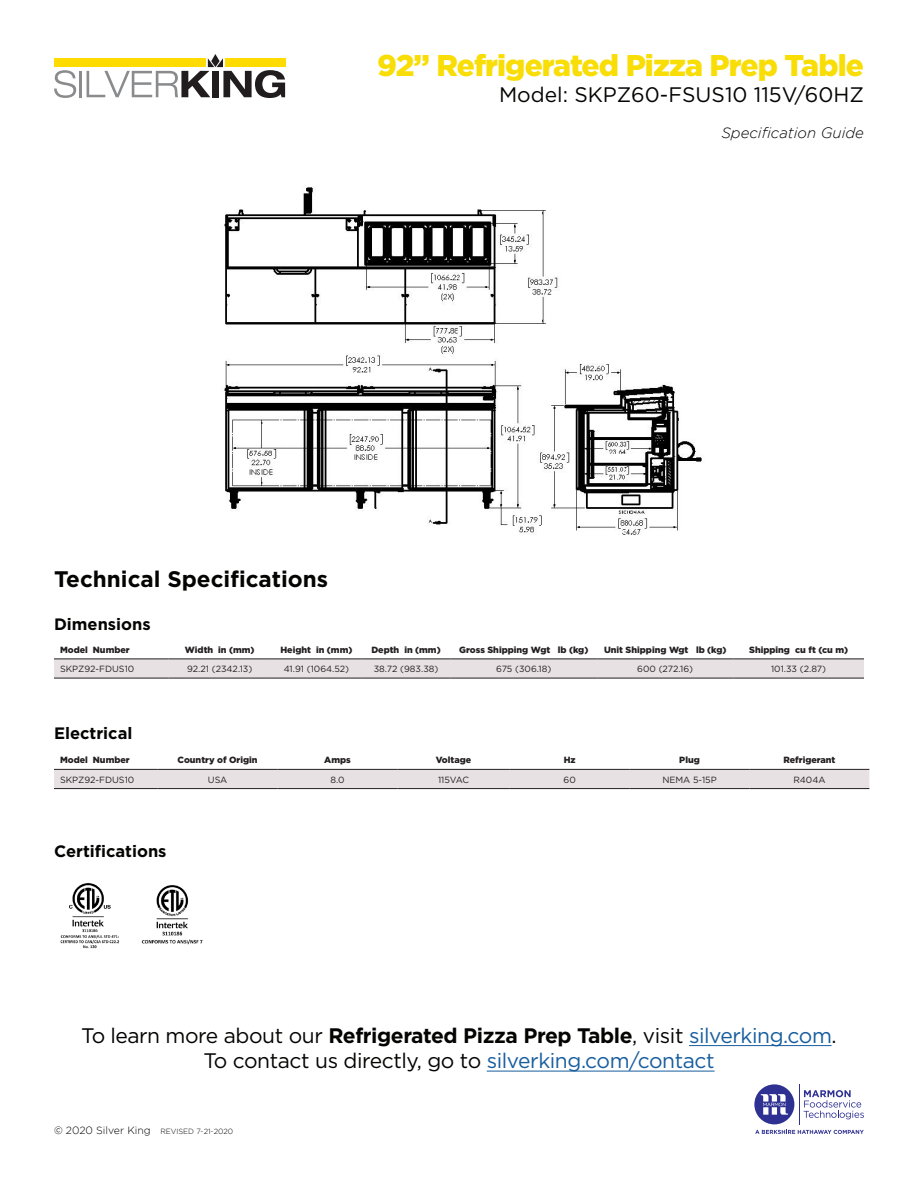
<style>
.page{position:relative;width:918px;height:1188px;background:#fff}
.page>*{position:absolute;margin:0;border:0;box-sizing:border-box;transform-origin:0 0}
.t1{font:900 30px "Gotham";letter-spacing:-.03em;color:#f9dd07}
.t2{font:700 22.5px "Gotham";color:#040503}
.t3{font:21px/25.5px "Gotham";letter-spacing:-.02em;color:#040503;text-align:center}
.t4{font:21px "Gotham";color:#040503}
.t5{font:700 16.5px "Gotham";color:#040503}
.t6{font:italic 300 15px "Gotham";color:#040503}
.t7{font:900 9px "Gotham";color:#231f20}
.t8{font:9px "Gotham";color:#231f20}
.t9{font:300 7.5px "Gotham";color:#000}
.s1{color:#000}
.s2{font-weight:700}
.s3{color:#175d9e}
.s4{font-size:10.5px}
</style>
<div class="page">
<svg style="left:755px;top:1130px;width:109px;height:4px"></svg>
<hr style="left:799px;top:1084px;width:1px;height:40px;background:#2e3092">
<svg style="left:804px;top:1090px;width:60px;height:29px"></svg>
<svg style="left:754px;top:1084px;width:40px;height:40px"></svg>
<hr style="left:689px;top:1045px;width:143px;height:1px;background:#175d9e">
<hr style="left:487px;top:1071px;width:228px;height:1px;background:#175d9e">
<svg style="left:54px;top:70px;width:22px;height:28px"></svg>
<hr style="left:79px;top:71px;width:3px;height:26px;background:#8a8b8d">
<svg style="left:87px;top:54px;width:198px;height:44px"></svg>
<div style="left:54px;top:58px;width:152px;height:9px;background:#ffdb00"></div>
<div style="left:225px;top:58px;width:60px;height:9px;background:#ffdb00"></div>
<img style="left:224px;top:187px;width:478px;height:348px">
<div style="left:54px;top:660px;width:810px;height:18px;background:#e7e1e3"></div>
<hr style="left:54px;top:659px;width:114px;height:1px;background:#231f20">
<hr style="left:168px;top:659px;width:103px;height:1px;background:#231f20">
<hr style="left:271px;top:659px;width:91px;height:1px;background:#231f20">
<hr style="left:362px;top:659px;width:88px;height:1px;background:#231f20">
<hr style="left:450px;top:659px;width:147px;height:1px;background:#231f20">
<hr style="left:597px;top:659px;width:136px;height:1px;background:#231f20">
<hr style="left:733px;top:659px;width:131px;height:1px;background:#231f20">
<hr style="left:54px;top:678px;width:114px;height:1px;background:#231f20">
<hr style="left:168px;top:678px;width:103px;height:1px;background:#231f20">
<hr style="left:271px;top:678px;width:91px;height:1px;background:#231f20">
<hr style="left:362px;top:678px;width:88px;height:1px;background:#231f20">
<hr style="left:450px;top:678px;width:147px;height:1px;background:#231f20">
<hr style="left:597px;top:678px;width:136px;height:1px;background:#231f20">
<hr style="left:733px;top:678px;width:131px;height:1px;background:#231f20">
<img style="left:60px;top:883px;width:143px;height:66px">
<div style="left:54px;top:770px;width:815px;height:18px;background:#e7e1e3"></div>
<hr style="left:54px;top:769px;width:104px;height:1px;background:#231f20">
<hr style="left:158px;top:769px;width:120px;height:1px;background:#231f20">
<hr style="left:278px;top:769px;width:119px;height:1px;background:#231f20">
<hr style="left:397px;top:769px;width:113px;height:1px;background:#231f20">
<hr style="left:510px;top:769px;width:120px;height:1px;background:#231f20">
<hr style="left:630px;top:769px;width:120px;height:1px;background:#231f20">
<hr style="left:750px;top:769px;width:119px;height:1px;background:#231f20">
<hr style="left:54px;top:788px;width:104px;height:1px;background:#231f20">
<hr style="left:158px;top:788px;width:120px;height:1px;background:#231f20">
<hr style="left:278px;top:788px;width:119px;height:1px;background:#231f20">
<hr style="left:397px;top:788px;width:113px;height:1px;background:#231f20">
<hr style="left:510px;top:788px;width:120px;height:1px;background:#231f20">
<hr style="left:630px;top:788px;width:120px;height:1px;background:#231f20">
<hr style="left:750px;top:788px;width:119px;height:1px;background:#231f20">
<p class="t1" style="left:377px;top:48px;width:488px">92” Refrigerated Pizza Prep Table</p>
<p class="t4" style="left:499px;top:81px;width:366px">Model: SKPZ60-FSUS10 115V/60HZ</p>
<p class="t6" style="left:721px;top:125px;width:144px">Specification Guide</p>
<p class="t2" style="left:54px;top:564px;width:276px">Technical Specifications</p>
<p class="t5" style="left:54px;top:613px;width:98px">Dimensions</p>
<p class="t7" style="left:60px;top:645px;width:71px">Model Number</p>
<p class="t7" style="left:185px;top:645px;width:71px">Width in (mm)</p>
<p class="t7" style="left:280px;top:645px;width:74px">Height in (mm)</p>
<p class="t7" style="left:371px;top:645px;width:71px">Depth in (mm)</p>
<p class="t7" style="left:459px;top:645px;width:131px">Gross Shipping Wgt lb (kg)</p>
<p class="t7" style="left:604px;top:645px;width:124px">Unit Shipping Wgt lb (kg)</p>
<p class="t7" style="left:749px;top:645px;width:101px">Shipping cu ft (cu m)</p>
<p class="t8" style="left:60px;top:663px;width:76px">SKPZ92-FDUS10</p>
<p class="t8" style="left:187px;top:663px;width:67px">92.21 (2342.13)</p>
<p class="t8" style="left:284px;top:663px;width:67px">41.91 (1064.52)</p>
<p class="t8" style="left:374px;top:663px;width:66px">38.72 (983.38)</p>
<p class="t8" style="left:496px;top:663px;width:57px">675 (306.18)</p>
<p class="t8" style="left:637px;top:663px;width:57px">600 (272.16)</p>
<p class="t8" style="left:771px;top:663px;width:57px">101.33 (2.87)</p>
<p class="t5" style="left:54px;top:722px;width:80px">Electrical</p>
<p class="t7" style="left:60px;top:755px;width:71px">Model Number</p>
<p class="t7" style="left:178px;top:755px;width:82px">Country of Origin</p>
<p class="t7" style="left:324px;top:755px;width:28px">Amps</p>
<p class="t7" style="left:436px;top:755px;width:37px">Voltage</p>
<p class="t7" style="left:564px;top:755px;width:13px">Hz</p>
<p class="t7" style="left:679px;top:755px;width:22px">Plug</p>
<p class="t7" style="left:783px;top:755px;width:54px">Refrigerant</p>
<p class="t8" style="left:60px;top:774px;width:76px">SKPZ92-FDUS10</p>
<p class="t8" style="left:208px;top:774px;width:21px">USA</p>
<p class="t8" style="left:330px;top:774px;width:16px">8.0</p>
<p class="t8" style="left:438px;top:774px;width:33px">115VAC</p>
<p class="t8" style="left:564px;top:774px;width:14px">60</p>
<p class="t8" style="left:662px;top:774px;width:56px">NEMA 5-15P</p>
<p class="t8" style="left:793px;top:774px;width:34px">R404A</p>
<p class="t5" style="left:54px;top:840px;width:114px">Certifications</p>
<p class="t3" style="left:81px;top:1022px;width:757px"><span class="s1">To le</span>arn more about our <span class="s2">Refrigerated Pizza Prep Table</span>, visit <span class="s3">silverking.com</span>.<br>To contact us directly, go to <span class="s3">silverking.com/contact</span></p>
<p class="t9" style="left:54px;top:1127px;width:181px"><span class="s4">© 2020 Silver King</span> REVISED 7-21-2020</p>
</div>
